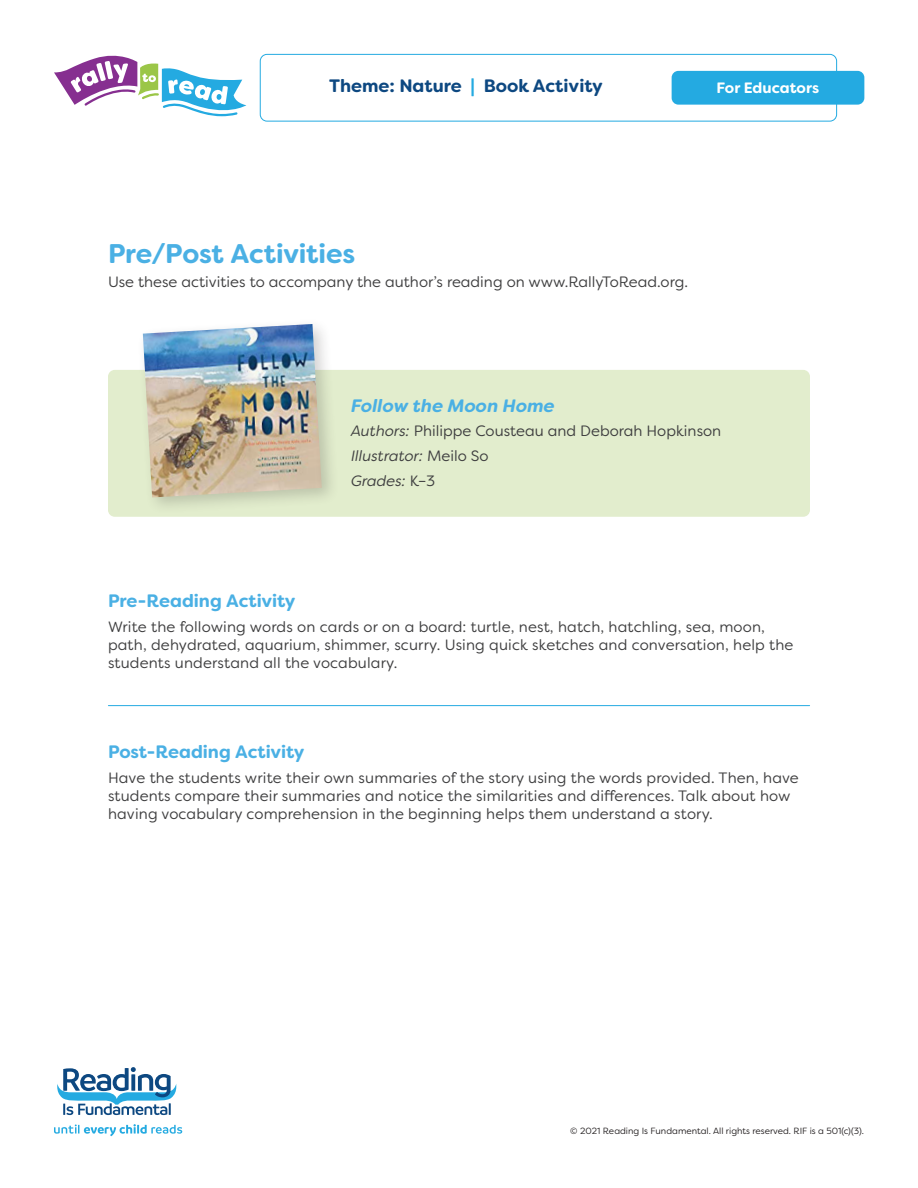
<style>
.page{position:relative;width:918px;height:1188px;background:#fff}
.page>*{position:absolute;margin:0;border:0;box-sizing:border-box;transform-origin:0 0}
.Body_Copy{font:700 27px "Filson Soft";letter-spacing:-.01em;color:#4ab0e4}
.t1{font:700 18px "Filson Soft";color:#4ab0e4}
.t2{font:700 18px "Filson Soft";color:#0d4881}
.Body_Copy_Small{font:italic 700 18px "Filson Soft";color:#4ab0e4}
.Body_Copy-2{font:15px/18px "Filson Soft";letter-spacing:.01em;color:#3e3e3f}
.Body_Copy_Small-2{font:15px "Filson Soft";color:#3e3e3f}
.Body_Copy_Small-3{font:italic 15px "Filson Soft";color:#3e3e3f}
.t3{font:700 15px "Filson Soft";color:#fff}
.t4{font:9px "Filson Soft";color:#231f20}
.s1{color:#24aae1}
.s2{font-style:italic}
.s3{font-style:normal}
</style>
<div class="page">
<svg style="left:54px;top:55px;width:192px;height:62px"></svg>
<div style="left:108px;top:370px;width:702px;height:147px;background:#e2edcd;border-radius:7px"></div>
<svg style="left:57px;top:1067px;width:119px;height:48px"></svg>
<svg style="left:54px;top:1124px;width:128px;height:12px"></svg>
<hr style="left:108px;top:705px;width:702px;height:1px;background:#24aae1">
<div style="left:260px;top:54px;width:577px;height:68px;border:1px solid #24aae1;border-radius:7px"></div>
<div style="left:672px;top:71px;width:192px;height:34px;background:#24aae1;border-radius:7px"></div>
<div style="left:136px;top:317px;width:204px;height:198px;background:#231f20;opacity:.2"></div>
<img style="left:143px;top:324px;width:179px;height:173px">
<p class="t2" style="left:329px;top:75px;width:275px">Theme: Nature <span class="s1">|</span> Book Activity</p>
<p class="t3" style="left:717px;top:78px;width:104px">For Educators</p>
<p class="Body_Copy" style="left:108px;top:236px;width:249px">Pre/Post Activities</p>
<p class="Body_Copy-2" style="left:108px;top:273px;width:582px">Use these activities to accompany the author’s reading on www.RallyToRead.org.</p>
<p class="Body_Copy_Small" style="left:351px;top:394px;width:205px">Follow the Moon Home</p>
<p class="Body_Copy_Small-2" style="left:351px;top:422px;width:372px"><span class="s2">Authors:</span> Philippe Cousteau and Deborah Hopkinson</p>
<p class="Body_Copy_Small-3" style="left:351px;top:446px;width:139px">Illustrator: <span class="s3">Meilo So</span></p>
<p class="Body_Copy_Small-3" style="left:351px;top:471px;width:86px">Grades: <span class="s3">K–3</span></p>
<p class="t1" style="left:108px;top:589px;width:189px">Pre-Reading Activity</p>
<p class="Body_Copy-2" style="left:108px;top:617px;width:687px">Write the following words on cards or on a board: turtle, nest, hatch, hatchling, sea, moon, path, dehydrated, aquarium, shimmer, scurry. Using quick sketches and conversation, help the students understand all the vocabulary.</p>
<p class="t1" style="left:108px;top:740px;width:198px">Post-Reading Activity</p>
<p class="Body_Copy-2" style="left:108px;top:768px;width:692px">Have the students write their own summaries of the story using the words provided. Then, have students compare their summaries and notice the similarities and differences. Talk about how having vocabulary comprehension in the beginning helps them understand a story.</p>
<p class="t4" style="left:570px;top:1125px;width:295px">© 2021 Reading Is Fundamental. All rights reserved. RIF is a 501(c)(3).</p>
</div>
